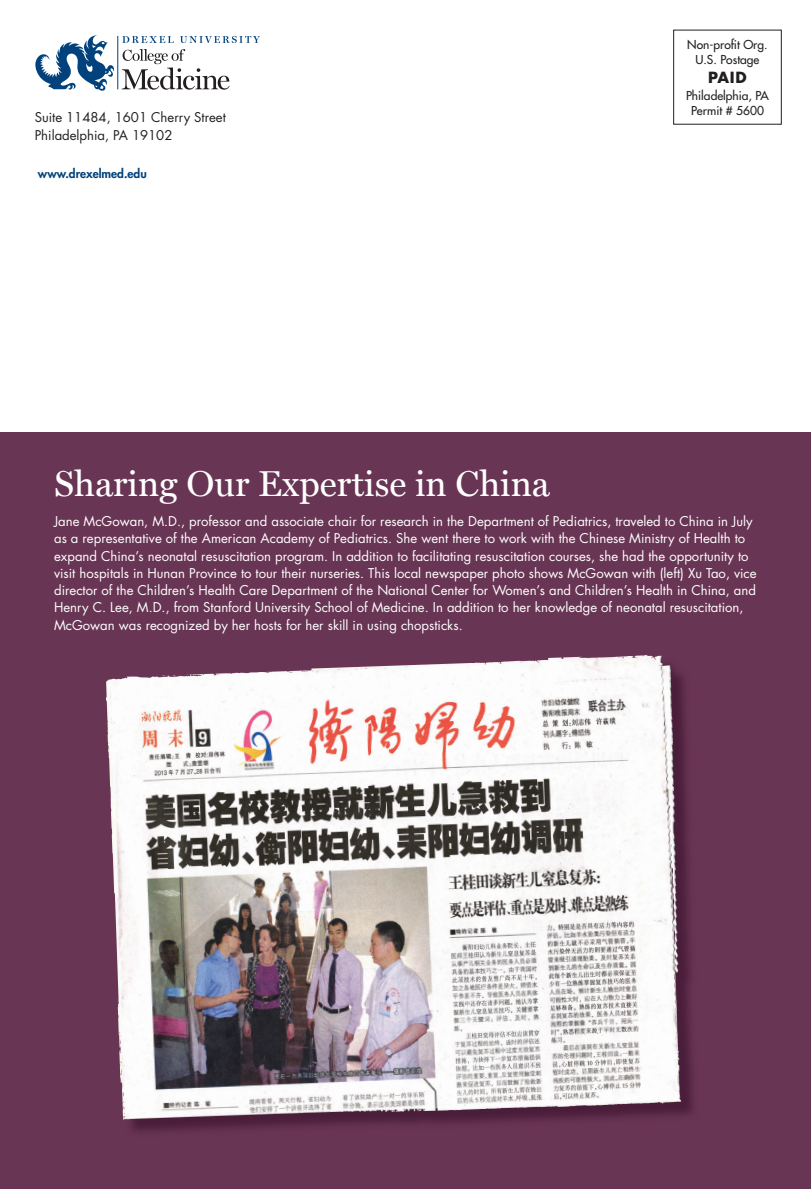
<style>
.page{position:relative;width:811px;height:1189px;background:#fff}
.page>*{position:absolute;margin:0;border:0;box-sizing:border-box;transform-origin:0 0}
.t1{font:36px "Miller Text";color:#fff}
.t2{font:700 15px "Futura";color:#231f20}
.t3{font:13.2px/17.2px "Futura";color:#fff}
.t4{font:13.2px/17.2px "Futura";color:#231f20}
.t5{font:12px/15px "Futura";color:#231f20;text-align:center}
.t6{font:800 12px "Futura";color:#01427c}
</style>
<div class="page">
<div style="left:0;top:432px;width:810px;height:756px;background:#693554"></div>
<svg style="left:122px;top:36px;width:52px;height:7px"></svg>
<svg style="left:180px;top:36px;width:80px;height:7px"></svg>
<svg style="left:122px;top:49px;width:107px;height:41px"></svg>
<hr style="left:117px;top:36px;width:1px;height:53px;background:#01427c">
<svg style="left:35px;top:35px;width:79px;height:56px"></svg>
<img style="left:108px;top:657px;width:585px;height:475px">
<img style="left:215px;top:655px;width:428px;height:19px">
<p class="t4" style="left:35px;top:109px;width:193px">Suite 11484, 1601 Cherry Street<br>Philadelphia, PA 19102</p>
<p class="t6" style="left:38px;top:165px;width:110px">www.drexelmed.edu</p>
<h1 class="t1" style="left:54px;top:462px;width:497px">Sharing Our Expertise in China</h1>
<p class="t5" style="left:687px;top:36px;width:82px">Non-profit Org.<br>U.S. Postage</p>
<p class="t2" style="left:708px;top:67px;width:40px">PAID</p>
<p class="t5" style="left:686px;top:87px;width:84px">Philadelphia, PA<br>Permit # 5600</p>
<p class="t3" style="left:54px;top:512px;width:704px">Jane McGowan, M.D., professor and associate chair for research in the Department of Pediatrics, traveled to China in July as a representative of the American Academy of Pediatrics. She went there to work with the Chinese Ministry of Health to expand China’s neonatal resuscitation program. In addition to facilitating resuscitation courses, she had the opportunity to visit hospitals in Hunan Province to tour their nurseries. This local newspaper photo shows McGowan with (left) Xu Tao, vice director of the Children’s Health Care Department of the National Center for Women’s and Children’s Health in China, and Henry C. Lee, M.D., from Stanford University School of Medicine. In addition to her knowledge of neonatal resuscitation, McGowan was recognized by her hosts for her skill in using chopsticks.</p>
</div>
